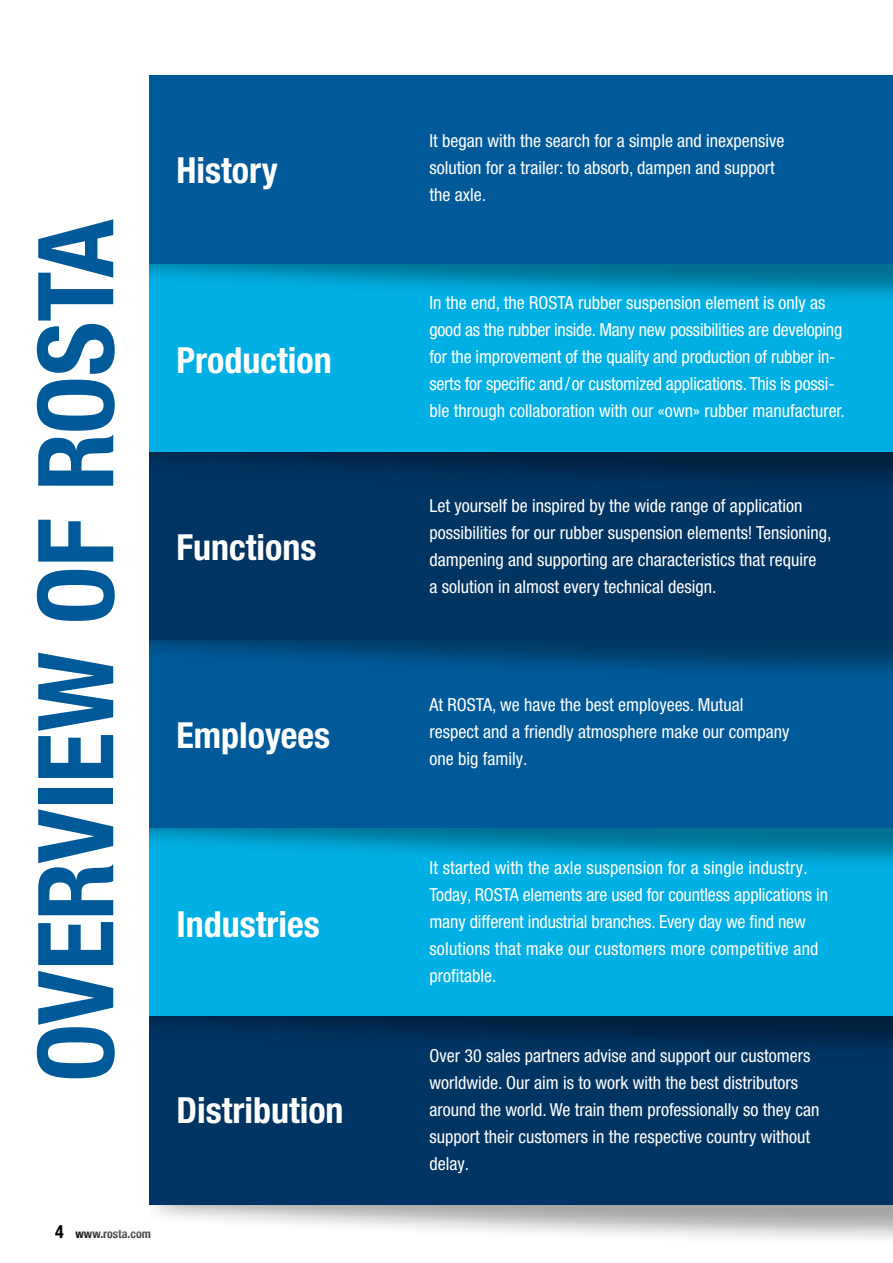
<style>
.page{position:relative;width:893px;height:1263px;background:#fff}
.page>*{position:absolute;margin:0;border:0;box-sizing:border-box;transform-origin:0 0}
.t1{font:700 condensed 105px "Helvetica Neue LT Pro";letter-spacing:-.005em;color:#005a9a}
.t2{font:700 condensed 36px "Helvetica Neue LT Pro";color:#fff}
.t3{font:condensed 18px/27px "Helvetica Neue LT Pro";color:#fff}
.t4{font:700 condensed 12px "Helvetica Neue LT Pro";color:#000}
.s1{font-size:18px}
</style>
<div class="page">
<div style="left:5px;top:1021px;width:888px;height:226px;background:#000;opacity:.36"></div>
<div style="left:61px;top:1161px;width:128px;height:90px;background:#fff"></div>
<div style="left:0;top:1016px;width:893px;height:188px;background:#003462"></div>
<div style="left:5px;top:833px;width:888px;height:226px;background:#000;opacity:.36"></div>
<div style="left:0;top:828px;width:893px;height:188px;background:#00afe4"></div>
<div style="left:5px;top:645px;width:888px;height:226px;background:#000;opacity:.36"></div>
<div style="left:0;top:640px;width:893px;height:188px;background:#005a9a"></div>
<div style="left:5px;top:457px;width:888px;height:226px;background:#000;opacity:.36"></div>
<div style="left:0;top:451px;width:893px;height:189px;background:#003462"></div>
<div style="left:5px;top:269px;width:888px;height:226px;background:#000;opacity:.36"></div>
<div style="left:0;top:263px;width:893px;height:188px;background:#00afe4"></div>
<div style="left:5px;top:81px;width:888px;height:225px;background:#000;opacity:.36"></div>
<div style="left:0;top:75px;width:893px;height:188px;background:#005a9a"></div>
<div style="left:0;top:57px;width:149px;height:1168px;background:#fff"></div>
<hr style="left:892px;top:1021px;width:1px;height:227px;background:#000;opacity:.36">
<svg style="left:892px;top:263px;width:1px;height:941px"></svg>
<h1 class="t1" style="left:13px;top:1082px;width:864px;rotate:-90deg">OVERVIEW OF ROSTA</h1>
<h2 class="t2" style="left:176px;top:149px;width:103px">History</h2>
<h2 class="t2" style="left:176px;top:338px;width:157px">Production</h2>
<h2 class="t2" style="left:176px;top:525px;width:141px">Functions</h2>
<h2 class="t2" style="left:176px;top:713px;width:155px">Employees</h2>
<h2 class="t2" style="left:176px;top:903px;width:145px">Industries</h2>
<h2 class="t2" style="left:176px;top:1088px;width:169px">Distribution</h2>
<p class="t4" style="left:55px;top:1226px;width:97px"><span class="s1">4</span> www.rosta.com</p>
<p class="t3" style="left:429px;top:127px;width:357px">It began with the search for a simple and inexpensive solution for a trailer: to absorb, dampen and support the axle.</p>
<p class="t3" style="left:429px;top:289px;width:417px">In the end, the ROSTA rubber suspension element is only as good as the rubber inside. Many new possibilities are developing for the improvement of the quality and production of rubber in&shy;serts for specific and/or customized applications. This is possi&shy;ble through collaboration with our «own» rubber manufacturer.</p>
<p class="t3" style="left:429px;top:491px;width:404px">Let yourself be inspired by the wide range of application possibilities for our rubber suspension elements! Tensioning, dampening and supporting are characteristics that require<br>a solution in almost every technical design.</p>
<p class="t3" style="left:429px;top:691px;width:362px">At ROSTA, we have the best employees. Mutual respect and a friendly atmosphere make our company one big family.</p>
<p class="t3" style="left:429px;top:854px;width:400px">It started with the axle suspension for a single industry.<br>Today, ROSTA elements are used for countless applications in many different industrial branches. Every day we find new solutions that make our customers more competitive and profitable.</p>
<p class="t3" style="left:429px;top:1042px;width:392px">Over 30 sales partners advise and support our customers worldwide. Our aim is to work with the best distributors around the world. We train them professionally so they can support their customers in the respective country without delay.</p>
</div>
